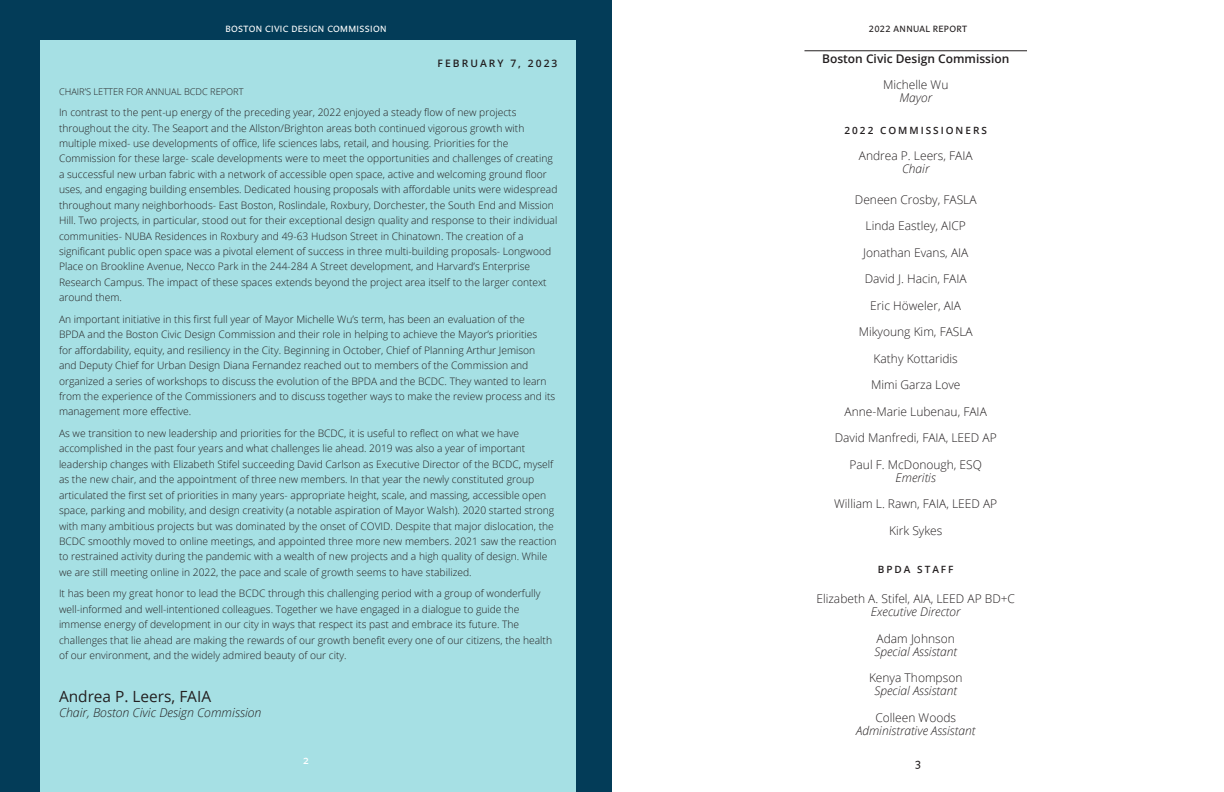
<style>
.page{position:relative;width:1224px;height:792px;background:#fff}
.page>*{position:absolute;margin:0;border:0;box-sizing:border-box;transform-origin:0 0}
.Section_Body_Text{font:15.4px "Open Sans";color:#231f20}
.Section_Body_Text-2{font:italic 300 12.3px "Open Sans";color:#231f20}
.Body_Text_-_List{font:300 12px/13px "Open Sans";color:#231f20;text-align:center}
.Body_Text_-_List-2{font:italic 300 12px/13px "Open Sans";color:#231f20;text-align:center}
.Paragraph_Style_1{font:300 12px/13px "Open Sans";color:#231f20;text-align:center}
.Fast_fact{font:600 12px "Open Sans";color:#231f20}
.Paragraph_Style_1-2{font:italic 300 12px "Open Sans";color:#231f20}
.t1{font:11.3px "Legato OT";color:#231f20}
.Master_Page_Number{font:11.3px "Legato OT";color:#fff}
.Body_Text_-_No_Drop{font:300 10.3px/15.4px "Open Sans";color:#231f20}
.Paragraph_Style_1-3{font:600 10.3px "Open Sans";letter-spacing:.2em;color:#231f20}
.Paragraph_Style_1-4{font:600 10px "Open Sans";letter-spacing:.2em;color:#231f20}
.Master_Page_Running{font:9.4px "Legato OT";letter-spacing:.035em;color:#fff}
.t2{font:9.4px "Legato OT";letter-spacing:.035em;color:#231f20}
.Body_Text_-_No_Drop-2{font:300 9.3px "Open Sans";color:#231f20}
.s1{font-style:italic}
.s2{font-style:normal}
</style>
<div class="page">
<hr style="left:804px;top:50px;width:223px;height:1px;background:#231f20">
<div style="left:0;top:0;width:612px;height:792px;background:#033c58"></div>
<div style="left:40px;top:40px;width:536px;height:752px;background:#a6e0e4"></div>
<p class="Master_Page_Running" style="left:225px;top:23px;width:163px">BOSTON CIVIC DESIGN COMMISSION</p>
<p class="t2" style="left:869px;top:23px;width:100px">2022 ANNUAL REPORT</p>
<p class="Paragraph_Style_1-3" style="left:438px;top:56px;width:121px">FEBRUARY 7, 2023</p>
<p class="Body_Text_-_No_Drop-2" style="left:59px;top:85px;width:186px">CHAIR’S LETTER FOR ANNUAL BCDC REPORT</p>
<p class="Body_Text_-_No_Drop" style="left:59px;top:105px;width:500px">In contrast to the pent-up energy of the preceding year, 2022 enjoyed a steady flow of new projects throughout the city. The Seaport and the Allston/Brighton areas both continued vigorous growth with multiple mixed- use developments of office, life sciences labs, retail, and housing. Priorities for the Commission for these large- scale developments were to meet the opportunities and challenges of creating a successful new urban fabric with a network of accessible open space, active and welcoming ground floor uses, and engaging building ensembles. Dedicated housing proposals with affordable units were widespread throughout many neighborhoods- East Boston, Roslindale, Roxbury, Dorchester, the South End and Mission Hill. Two projects, in particular, stood out for their exceptional design quality and response to their individual communities- NUBA Residences in Roxbury and 49-63 Hudson Street in Chinatown. The creation of a significant public open space was a pivotal element of success in three multi-building proposals- Longwood Place on Brookline Avenue, Necco Park in the 244-284 A Street development, and Harvard’s Enterprise Research Campus. The impact of these spaces extends beyond the project area itself to the larger context around them.</p>
<p class="Body_Text_-_No_Drop" style="left:59px;top:311px;width:498px">An important initiative in this first full year of Mayor Michelle Wu’s term, has been an evaluation of the<br>BPDA and the Boston Civic Design Commission and their role in helping to achieve the Mayor’s priorities<br>for affordability, equity, and resiliency in the City. Beginning in October, Chief of Planning Arthur Jemison and Deputy Chief for Urban Design Diana Fernandez reached out to members of the Commission and organized a series of workshops to discuss the evolution of the BPDA and the BCDC. They wanted to learn from the experience of the Commissioners and to discuss together ways to make the review process and its management more effective.</p>
<p class="Body_Text_-_No_Drop" style="left:59px;top:425px;width:499px">As we transition to new leadership and priorities for the BCDC, it is useful to reflect on what we have accomplished in the past four years and what challenges lie ahead. 2019 was also a year of important leadership changes with Elizabeth Stifel succeeding David Carlson as Executive Director of the BCDC, myself as the new chair, and the appointment of three new members. In that year the newly constituted group articulated the first set of priorities in many years- appropriate height, scale, and massing, accessible open space, parking and mobility, and design creativity (a notable aspiration of Mayor Walsh). 2020 started strong with many ambitious projects but was dominated by the onset of COVID. Despite that major dislocation, the BCDC smoothly moved to online meetings, and appointed three more new members. 2021 saw the reaction to restrained activity during the pandemic with a wealth of new projects and a high quality of design. While we are still meeting online in 2022, the pace and scale of growth seems to have stabilized.</p>
<p class="Body_Text_-_No_Drop" style="left:59px;top:586px;width:495px">It has been my great honor to lead the BCDC through this challenging period with a group of wonderfully well-informed and well-intentioned colleagues. Together we have engaged in a dialogue to guide the immense energy of development in our city in ways that respect its past and embrace its future. The challenges that lie ahead are making the rewards of our growth benefit every one of our citizens, the health of our environment, and the widely admired beauty of our city.</p>
<p class="Section_Body_Text" style="left:59px;top:686px;width:154px">Andrea P. Leers, FAIA</p>
<p class="Section_Body_Text-2" style="left:59px;top:704px;width:204px">Chair, Boston Civic Design Commission</p>
<p class="Fast_fact" style="left:822px;top:51px;width:189px">Boston Civic Design Commission</p>
<p class="Paragraph_Style_1" style="left:883px;top:78px;width:67px">Michelle Wu</p>
<p class="Paragraph_Style_1-2" style="left:899px;top:90px;width:34px">Mayor</p>
<p class="Paragraph_Style_1-4" style="left:845px;top:124px;width:144px">2022 COMMISSIONERS</p>
<p class="Paragraph_Style_1" style="left:859px;top:149px;width:115px">Andrea P. Leers, FAIA<br><span class="s1">Chair</span></p>
<p class="Body_Text_-_List" style="left:855px;top:193px;width:123px">Deneen Crosby, FASLA</p>
<p class="Body_Text_-_List" style="left:866px;top:219px;width:102px">Linda Eastley, AICP</p>
<p class="Body_Text_-_List" style="left:863px;top:246px;width:107px">Jonathan Evans, AIA</p>
<p class="Body_Text_-_List" style="left:865px;top:272px;width:103px">David J. Hacin, FAIA</p>
<p class="Body_Text_-_List" style="left:870px;top:299px;width:92px">Eric Höweler, AIA</p>
<p class="Body_Text_-_List" style="left:859px;top:325px;width:116px">Mikyoung Kim, FASLA</p>
<p class="Body_Text_-_List" style="left:874px;top:352px;width:86px">Kathy Kottaridis</p>
<p class="Body_Text_-_List" style="left:871px;top:378px;width:91px">Mimi Garza Love</p>
<p class="Body_Text_-_List" style="left:845px;top:405px;width:144px">Anne-Marie Lubenau, FAIA</p>
<p class="Body_Text_-_List" style="left:835px;top:431px;width:163px">David Manfredi, FAIA, LEED AP</p>
<p class="Body_Text_-_List" style="left:850px;top:458px;width:134px">Paul F. McDonough, ESQ<br><span class="s1">Emeritis</span></p>
<p class="Body_Text_-_List" style="left:834px;top:497px;width:165px">William L. Rawn, FAIA, LEED AP</p>
<p class="Body_Text_-_List" style="left:889px;top:524px;width:55px">Kirk Sykes</p>
<p class="Paragraph_Style_1-4" style="left:878px;top:562px;width:77px">BPDA STAFF</p>
<p class="Body_Text_-_List" style="left:816px;top:592px;width:200px">Elizabeth A. Stifel, AIA, LEED AP BD+C<br><span class="s1">Executive Director</span></p>
<p class="Body_Text_-_List-2" style="left:874px;top:631px;width:84px;text-align:left"><span class="s2">Adam Johnson<br></span>Special Assistant</p>
<p class="Body_Text_-_List-2" style="left:869px;top:671px;width:95px"><span class="s2">Kenya Thompson<br></span>Special Assistant</p>
<p class="Body_Text_-_List-2" style="left:856px;top:710px;width:121px"><span class="s2">Colleen Woods<br></span>Administrative Assistant</p>
<p class="Master_Page_Number" style="left:303px;top:754px;width:8px">2</p>
<p class="t1" style="left:915px;top:757px;width:8px">3</p>
</div>
